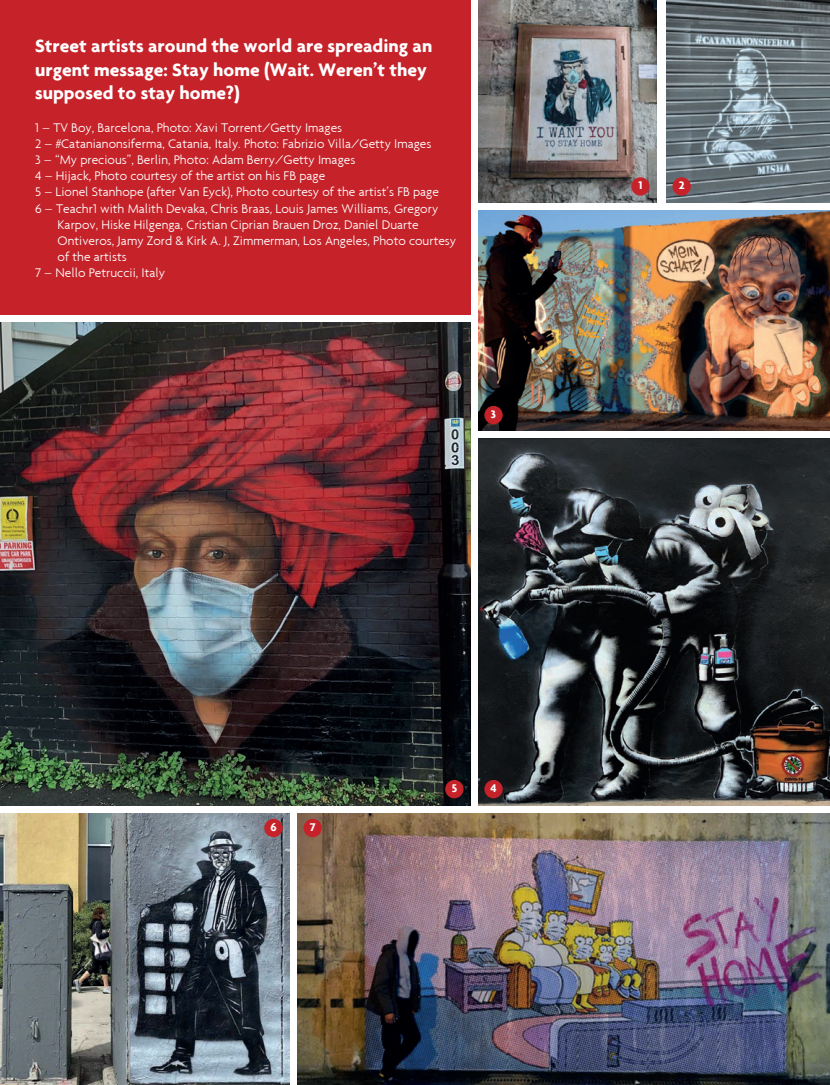
<style>
.page{position:relative;width:830px;height:1085px;background:#fff}
.page>*{position:absolute;margin:0;border:0;box-sizing:border-box;transform-origin:0 0}
.t1{font:700 19.5px/23.4px "Agenda";color:#fff}
.t2{font:300 13.5px "Agenda";color:#fff}
.t3{font:700 12px "Agenda";color:#fff}
</style>
<div class="page">
<div style="left:0;top:0;width:470px;height:315px;background:#c62229"></div>
<img style="left:297px;top:813px;width:532px;height:271px">
<img style="left:478px;top:0;width:178px;height:202px">
<img style="left:0;top:322px;width:470px;height:483px">
<img style="left:666px;top:0;width:163px;height:202px">
<img style="left:478px;top:439px;width:351px;height:366px">
<img style="left:0;top:813px;width:289px;height:271px">
<img style="left:478px;top:210px;width:351px;height:221px">
<div style="left:631px;top:178px;width:17px;height:17px;background:#c62229;border-radius:50%"></div>
<div style="left:631px;top:177px;width:18px;height:18px;border:1px solid #c62229;border-radius:50%"></div>
<div style="left:672px;top:178px;width:17px;height:17px;background:#c62229;border-radius:50%"></div>
<div style="left:672px;top:177px;width:18px;height:18px;border:1px solid #c62229;border-radius:50%"></div>
<div style="left:485px;top:406px;width:17px;height:17px;background:#c62229;border-radius:50%"></div>
<div style="left:484px;top:406px;width:18px;height:18px;border:1px solid #c62229;border-radius:50%"></div>
<div style="left:485px;top:780px;width:17px;height:17px;background:#c62229;border-radius:50%"></div>
<div style="left:484px;top:779px;width:18px;height:19px;border:1px solid #c62229;border-radius:50%"></div>
<div style="left:445px;top:780px;width:17px;height:17px;background:#c62229;border-radius:50%"></div>
<div style="left:445px;top:779px;width:18px;height:19px;border:1px solid #c62229;border-radius:50%"></div>
<div style="left:304px;top:819px;width:17px;height:17px;background:#c62229;border-radius:50%"></div>
<div style="left:303px;top:818px;width:18px;height:19px;border:1px solid #c62229;border-radius:50%"></div>
<div style="left:265px;top:819px;width:17px;height:17px;background:#c62229;border-radius:50%"></div>
<div style="left:264px;top:818px;width:18px;height:19px;border:1px solid #c62229;border-radius:50%"></div>
<h1 class="t1" style="left:35px;top:34px;width:398px">Street artists around the world are spreading an urgent message: Stay home (Wait. Weren’t they supposed to stay home?)</h1>
<p class="t2" style="left:35px;top:119px;width:308px">1 – TV Boy, Barcelona, Photo: Xavi Torrent/Getty Images</p>
<p class="t2" style="left:35px;top:135px;width:397px">2 – #Catanianonsiferma, Catania, Italy. Photo: Fabrizio Villa/Getty Images</p>
<p class="t2" style="left:35px;top:152px;width:321px">3 – “My precious”, Berlin, Photo: Adam Berry/Getty Images</p>
<p class="t2" style="left:35px;top:168px;width:291px">4 – Hijack, Photo courtesy of the artist on his FB page</p>
<p class="t2" style="left:35px;top:184px;width:405px">5 – Lionel Stanhope (after Van Eyck), Photo courtesy of the artist’s FB page</p>
<p class="t2" style="left:35px;top:200px;width:404px">6 – Teachr1 with Malith Devaka, Chris Braas, Louis James Williams, Gregory</p>
<p class="t2" style="left:58px;top:216px;width:362px">Karpov, Hiske Hilgenga, Cristian Ciprian Brauen Droz, Daniel Duarte</p>
<p class="t2" style="left:58px;top:233px;width:400px">Ontiveros, Jamy Zord &amp; Kirk A. J, Zimmerman, Los Angeles, Photo courtesy</p>
<p class="t2" style="left:58px;top:249px;width:71px">of the artists</p>
<p class="t2" style="left:35px;top:265px;width:131px">7 – Nello Petruccii, Italy</p>
<p class="t3" style="left:490px;top:407px;width:7px">3</p>
<p class="t3" style="left:638px;top:178px;width:6px">1</p>
<p class="t3" style="left:678px;top:178px;width:7px">2</p>
<p class="t3" style="left:270px;top:819px;width:8px">6</p>
<p class="t3" style="left:309px;top:819px;width:7px">7</p>
<p class="t3" style="left:451px;top:780px;width:7px">5</p>
<p class="t3" style="left:490px;top:780px;width:8px">4</p>
</div>
